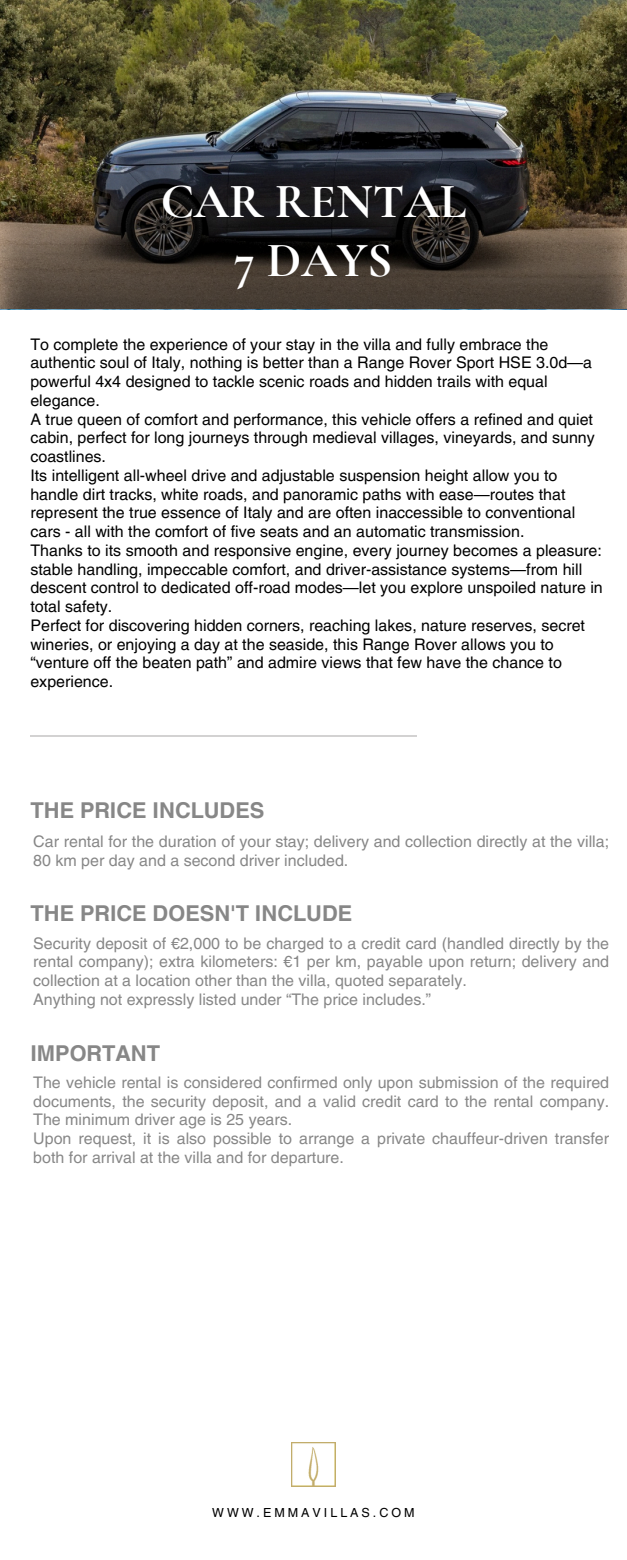
<style>
.page{position:relative;width:627px;height:1560px;background:#fff}
.page>*{position:absolute;margin:0;border:0;box-sizing:border-box;transform-origin:0 0}
.t1{font:700 49.2px/58.7px "Cormorant Garamond";color:#fff;text-align:center}
.t2{font:700 21.8px "Helvetica Hebrew";color:#878787}
.t3{font:16px/18.8px "Helvetica LT Pro";color:#000}
.t4{font:16px/18.8px "Helvetica LT Pro";color:#878787}
.t5{font:12.5px "Helvetica LT Pro";letter-spacing:.235em;color:#000}
</style>
<div class="page">
<img style="left:0;top:0;width:626px;height:119px">
<img style="left:291px;top:1442px;width:44px;height:44px">
<hr style="left:30px;top:735px;width:386px;height:1px;background:#231f20">
<img style="left:0;top:119px;width:626px;height:190px">
<h1 class="t1" style="left:160px;top:172px;width:308px">CAR RENTAL<br>7 DAYS</h1>
<p class="t3" style="left:30px;top:336px;width:573px">To complete the experience of your stay in the villa and fully embrace the authentic soul of Italy, nothing is better than a Range Rover Sport HSE 3.0d—a powerful 4x4 designed to tackle scenic roads and hidden trails with equal elegance.<br>A true queen of comfort and performance, this vehicle offers a refined and quiet cabin, perfect for long journeys through medieval villages, vineyards, and sunny coastlines.<br>Its intelligent all-wheel drive and adjustable suspension height allow you to handle dirt tracks, white roads, and panoramic paths with ease—routes that represent the true essence of Italy and are often inaccessible to conventional cars - all with the comfort of five seats and an automatic transmission.<br>Thanks to its smooth and responsive engine, every journey becomes a pleasure: stable handling, impeccable comfort, and driver-assistance systems—from hill descent control to dedicated off-road modes—let you explore unspoiled nature in total safety.<br>Perfect for discovering hidden corners, reaching lakes, nature reserves, secret wineries, or enjoying a day at the seaside, this Range Rover allows you to “venture off the beaten path” and admire views that few have the chance to experience.</p>
<h2 class="t2" style="left:30px;top:802px;width:235px">THE PRICE INCLUDES</h2>
<p class="t4" style="left:33px;top:833px;width:577px">Car rental for the duration of your stay; delivery and collection directly at the villa;<br>80 km per day and a second driver included.</p>
<h2 class="t2" style="left:30px;top:905px;width:323px">THE PRICE DOESN'T INCLUDE</h2>
<p class="t4" style="left:33px;top:935px;width:577px">Security deposit of €2,000 to be charged to a credit card (handled directly by the rental company); extra kilometers: €1 per km, payable upon return; delivery and collection at a location other than the villa, quoted separately.<br>Anything not expressly listed under “The price includes.”</p>
<h2 class="t2" style="left:30px;top:1044px;width:131px">IMPORTANT</h2>
<p class="t4" style="left:33px;top:1074px;width:577px">The vehicle rental is considered confirmed only upon submission of the required documents, the security deposit, and a valid credit card to the rental company.<br>The minimum driver age is 25 years.<br>Upon request, it is also possible to arrange a private chauffeur-driven transfer both for arrival at the villa and for departure.</p>
<p class="t5" style="left:212px;top:1508px;width:204px">WWW.EMMAVILLAS.COM</p>
</div>
